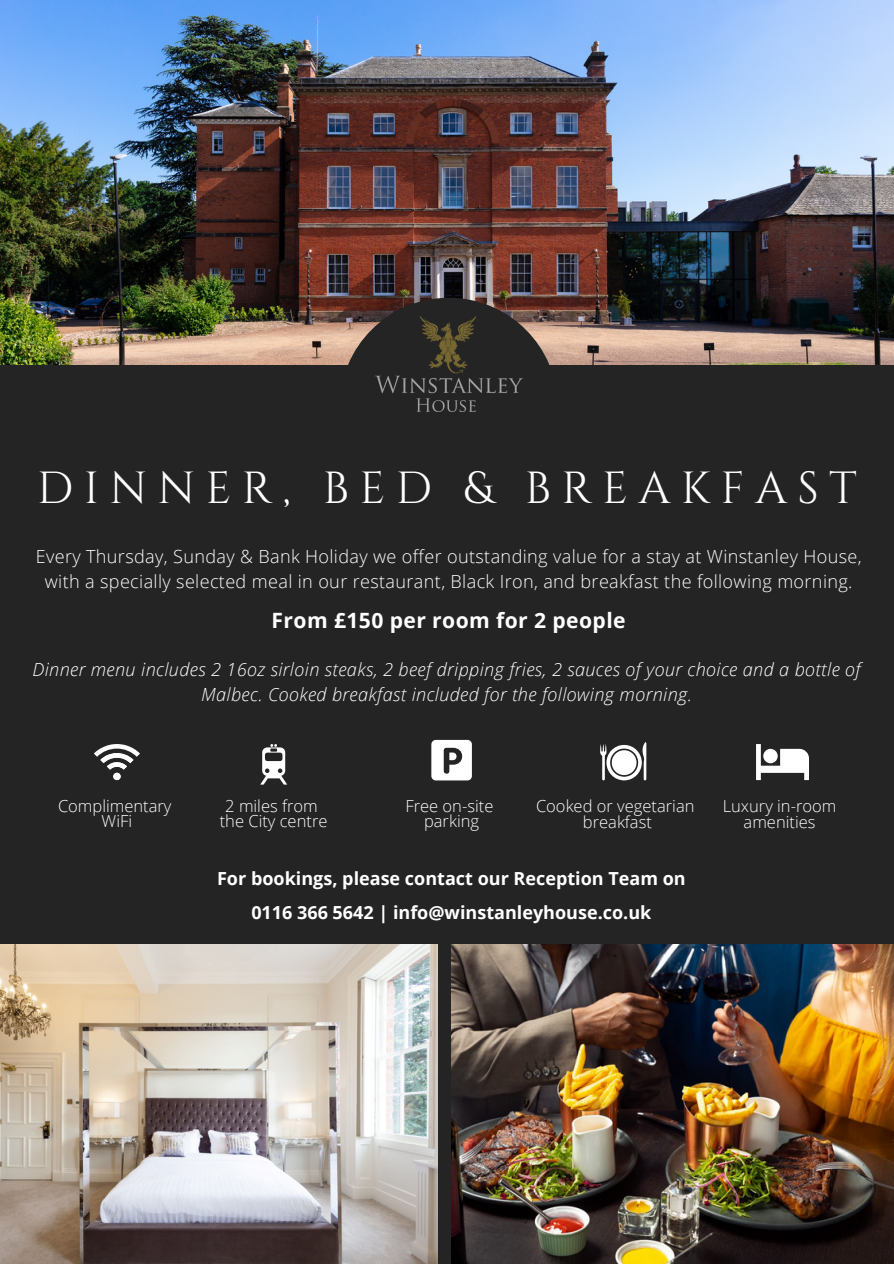
<style>
.page{position:relative;width:894px;height:1264px;background:#fff}
.page>*{position:absolute;margin:0;border:0;box-sizing:border-box;transform-origin:0 0}
.t1{font:44.85px "Cinzel";letter-spacing:.23em;color:#fff}
.t2{font:700 21px "Open Sans";letter-spacing:.02em;color:#fff}
.t3{font:italic 300 18.15px/24.8px "Open Sans";letter-spacing:.02em;color:#fff;text-align:center}
.t4{font:300 18px/24.8px "Open Sans";letter-spacing:.02em;color:#fff;text-align:center}
.t5{font:700 18px/33.8px "Open Sans";color:#fff;text-align:center}
.t6{font:300 16.5px/15.8px "Open Sans";color:#fff;text-align:center}
</style>
<div class="page">
<div style="left:0;top:0;width:893px;height:1263px;background:#242424"></div>
<img style="left:0;top:0;width:893px;height:364px">
<div style="left:339px;top:298px;width:218px;height:218px;background:#242424;border-radius:50%"></div>
<img style="left:375px;top:317px;width:147px;height:94px">
<img style="left:451px;top:944px;width:442px;height:319px">
<img style="left:0;top:944px;width:437px;height:319px">
<svg style="left:94px;top:744px;width:46px;height:36px"></svg>
<div style="left:113px;top:772px;width:8px;height:8px;background:#fff;border-radius:50%"></div>
<svg style="left:260px;top:744px;width:27px;height:40px"></svg>
<svg style="left:756px;top:744px;width:52px;height:36px"></svg>
<svg style="left:600px;top:742px;width:46px;height:38px"></svg>
<div style="left:431px;top:740px;width:41px;height:40px;background:#fff;border-radius:5px"></div>
<svg style="left:443px;top:747px;width:19px;height:26px"></svg>
<img style="left:328px;top:166px;width:23px;height:42px">
<img style="left:373px;top:166px;width:22px;height:42px">
<h1 class="t1" style="left:37px;top:459px;width:820px">DINNER, BED &amp; BREAKFAST</h1>
<p class="t4" style="left:36px;top:543px;width:827px">Every Thursday, Sunday &amp; Bank Holiday we offer outstanding value for a stay at Winstanley House, with a specially selected meal in our restaurant, Black Iron, and breakfast the following morning.</p>
<p class="t2" style="left:271px;top:606px;width:355px">From £150 per room for 2 people</p>
<p class="t3" style="left:32px;top:657px;width:829px">Dinner menu includes 2 16oz sirloin steaks, 2 beef dripping fries, 2 sauces of your choice and a bottle of<br>Malbec. Cooked breakfast included for the following morning.</p>
<p class="t6" style="left:58px;top:797px;width:115px">Complimentary<br>WiFi</p>
<p class="t6" style="left:220px;top:797px;width:109px">2 miles from the City centre</p>
<p class="t6" style="left:405px;top:797px;width:89px">Free on-site parking</p>
<p class="t6" style="left:536px;top:797px;width:160px">Cooked or vegetarian breakfast</p>
<p class="t6" style="left:722px;top:797px;width:115px">Luxury in-room amenities</p>
<p class="t5" style="left:217px;top:861px;width:470px">For bookings, please contact our Reception Team on<br>0116 366 5642 | info@winstanleyhouse.co.uk</p>
</div>
